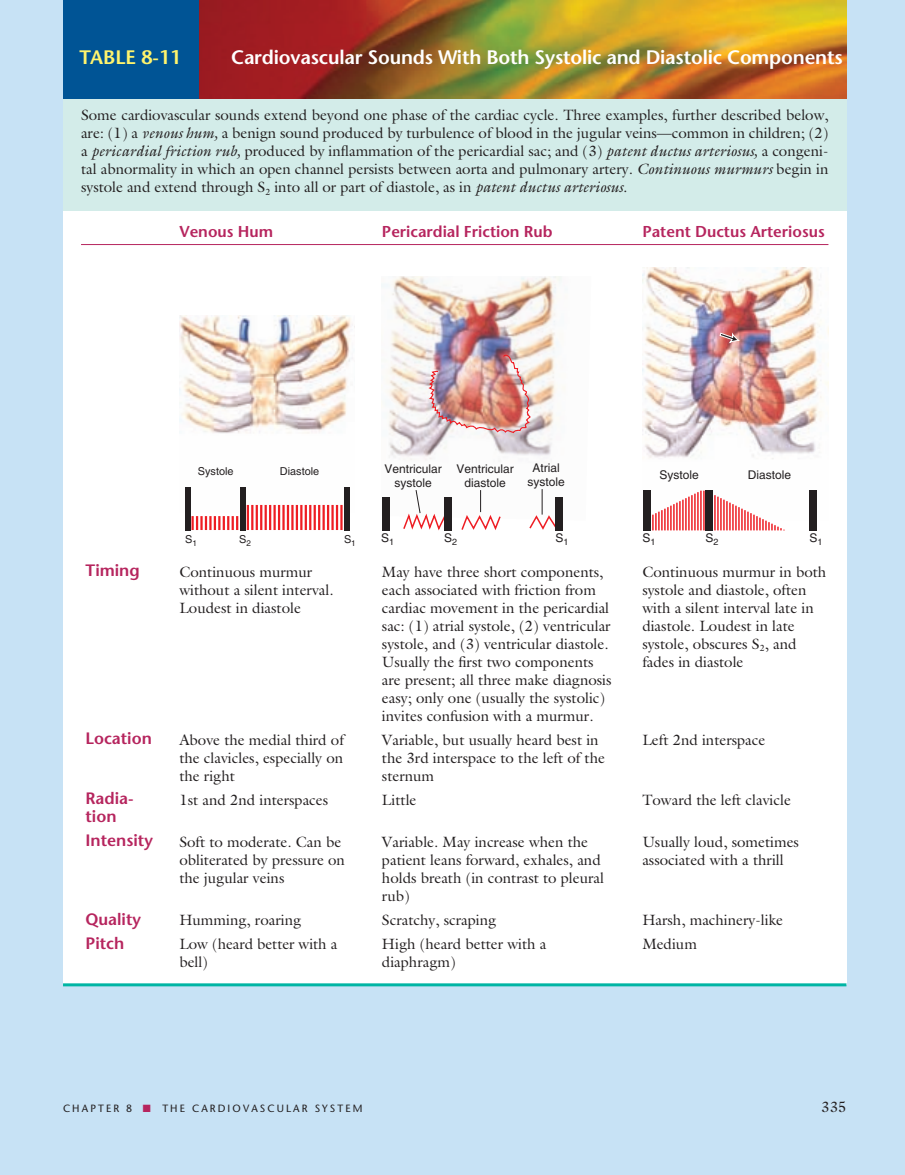
<style>
.page{position:relative;width:905px;height:1175px;background:#fff}
.page>*{position:absolute;margin:0;border:0;box-sizing:border-box;transform-origin:0 0}
.t1{font:600 19.5px "Stone Sans";letter-spacing:-.01em;color:#fff}
.t2{font:600 19.5px "Stone Sans";color:#fff46d}
.t3{font:600 16.5px/18px "Stone Sans";color:#b6255e}
.t4{font:600 15.75px "Stone Sans";color:#b6255e}
.t5{font:15px/18px "Galliard";color:#231f20}
.t6{font:12px/13.5px "Helvetica";color:#231f20;text-align:center}
.t7{font:10.95px "Helvetica";color:#231f20}
.t8{font:10.5px "Stone Sans";letter-spacing:.2em;color:#231f20}
.s1{font-style:italic}
.s2{color:#b6255e}
</style>
<div class="page">
<div style="left:0;top:0;width:904px;height:1174px;background:#c7e2f5"></div>
<img style="left:198px;top:0;width:648px;height:99px">
<div style="left:63px;top:0;width:135px;height:99px;background:#005495"></div>
<div style="left:63px;top:99px;width:783px;height:885px;background:#fff"></div>
<div style="left:63px;top:99px;width:783px;height:111px;background:#d3ece9"></div>
<hr style="left:63px;top:983px;width:783px;height:3px;background:#00b5a4">
<hr style="left:81px;top:244px;width:747px;height:1px;background:#b6255e">
<img style="left:382px;top:277px;width:183px;height:243px">
<div style="left:382px;top:497px;width:7px;height:33px;background:#231f20"></div>
<div style="left:444px;top:497px;width:8px;height:33px;background:#231f20"></div>
<div style="left:555px;top:497px;width:8px;height:33px;background:#231f20"></div>
<svg style="left:402px;top:489px;width:45px;height:42px"></svg>
<svg style="left:460px;top:490px;width:42px;height:40px"></svg>
<svg style="left:528px;top:489px;width:30px;height:42px"></svg>
<img style="left:426px;top:354px;width:106px;height:80px">
<img style="left:179px;top:316px;width:176px;height:197px">
<hr style="left:247px;top:505px;width:2px;height:25px;background:#ee1d23">
<hr style="left:251px;top:505px;width:2px;height:25px;background:#ee1d23">
<hr style="left:256px;top:505px;width:2px;height:25px;background:#ee1d23">
<hr style="left:260px;top:505px;width:2px;height:25px;background:#ee1d23">
<hr style="left:264px;top:505px;width:3px;height:25px;background:#ee1d23">
<hr style="left:269px;top:505px;width:2px;height:25px;background:#ee1d23">
<hr style="left:273px;top:505px;width:3px;height:25px;background:#ee1d23">
<hr style="left:278px;top:505px;width:2px;height:25px;background:#ee1d23">
<hr style="left:282px;top:505px;width:3px;height:25px;background:#ee1d23">
<hr style="left:287px;top:505px;width:2px;height:25px;background:#ee1d23">
<hr style="left:291px;top:505px;width:2px;height:25px;background:#ee1d23">
<hr style="left:296px;top:505px;width:2px;height:25px;background:#ee1d23">
<hr style="left:300px;top:505px;width:2px;height:25px;background:#ee1d23">
<hr style="left:305px;top:505px;width:2px;height:25px;background:#ee1d23">
<hr style="left:309px;top:505px;width:2px;height:25px;background:#ee1d23">
<hr style="left:313px;top:505px;width:3px;height:25px;background:#ee1d23">
<hr style="left:318px;top:505px;width:2px;height:25px;background:#ee1d23">
<hr style="left:322px;top:505px;width:3px;height:25px;background:#ee1d23">
<hr style="left:327px;top:505px;width:2px;height:25px;background:#ee1d23">
<hr style="left:331px;top:505px;width:3px;height:25px;background:#ee1d23">
<hr style="left:336px;top:505px;width:2px;height:25px;background:#ee1d23">
<hr style="left:340px;top:505px;width:2px;height:25px;background:#ee1d23">
<svg style="left:236px;top:516px;width:2px;height:14px"></svg>
<hr style="left:231px;top:516px;width:3px;height:14px;background:#ee1d23">
<svg style="left:205px;top:516px;width:24px;height:14px"></svg>
<hr style="left:200px;top:516px;width:3px;height:14px;background:#ee1d23">
<svg style="left:196px;top:516px;width:2px;height:14px"></svg>
<hr style="left:191px;top:516px;width:3px;height:14px;background:#ee1d23">
<div style="left:185px;top:487px;width:6px;height:44px;background:#231f20"></div>
<div style="left:240px;top:487px;width:5px;height:44px;background:#231f20"></div>
<div style="left:344px;top:487px;width:6px;height:44px;background:#231f20"></div>
<img style="left:642px;top:268px;width:186px;height:252px">
<div style="left:643px;top:490px;width:7px;height:40px;background:#231f20"></div>
<div style="left:705px;top:490px;width:8px;height:40px;background:#231f20"></div>
<div style="left:809px;top:490px;width:7px;height:40px;background:#231f20"></div>
<svg style="left:652px;top:501px;width:28px;height:29px"></svg>
<hr style="left:682px;top:499px;width:1px;height:31px;background:#ee1d23">
<hr style="left:685px;top:498px;width:1px;height:32px;background:#ee1d23">
<hr style="left:688px;top:496px;width:1px;height:34px;background:#ee1d23">
<hr style="left:691px;top:495px;width:1px;height:35px;background:#ee1d23">
<hr style="left:694px;top:493px;width:1px;height:37px;background:#ee1d23">
<hr style="left:697px;top:492px;width:1px;height:38px;background:#ee1d23">
<hr style="left:700px;top:490px;width:1px;height:40px;background:#ee1d23">
<hr style="left:703px;top:490px;width:1px;height:40px;background:#ee1d23">
<hr style="left:714px;top:495px;width:1px;height:35px;background:#ee1d23">
<hr style="left:717px;top:496px;width:1px;height:34px;background:#ee1d23">
<hr style="left:720px;top:498px;width:1px;height:32px;background:#ee1d23">
<hr style="left:723px;top:499px;width:1px;height:31px;background:#ee1d23">
<svg style="left:726px;top:501px;width:58px;height:29px"></svg>
<svg style="left:719px;top:333px;width:20px;height:10px"></svg>
<h1 class="t2" style="left:80px;top:49px;width:103px">TABLE 8-11</h1>
<h1 class="t1" style="left:231px;top:49px;width:613px">Cardiovascular Sounds With Both Systolic and Diastolic Components</h1>
<p class="t5" style="left:81px;top:106px;width:749px;text-align:justify">Some cardiovascular sounds extend beyond one phase of the cardiac cycle. Three examples, further described below, are: (1) a <span class="s1">venous hum,</span> a benign sound produced by turbulence of blood in the jugular veins—common in children; (2) a <span class="s1">pericardial friction rub,</span> produced by inflammation of the pericardial sac; and (3) <span class="s1">patent ductus arteriosus,</span> a congeni&shy;tal abnormality in which an open channel persists between aorta and pulmonary artery. <span class="s1">Continuous murmurs</span> begin in systole and extend through S<sub>2</sub> into all or part of diastole, as in <span class="s1">patent ductus arteriosus.</span></p>
<p class="t4" style="left:179px;top:225px;width:95px">Venous Hum</p>
<p class="t4" style="left:382px;top:225px;width:172px">Pericardial Friction Rub</p>
<p class="t4" style="left:642px;top:225px;width:184px">Patent Ductus Arteriosus</p>
<p class="t7" style="left:198px;top:466px;width:37px">Systole</p>
<p class="t7" style="left:280px;top:466px;width:41px">Diastole</p>
<p class="t6" style="left:384px;top:463px;width:59px">Ventricular systole</p>
<p class="t6" style="left:456px;top:463px;width:59px">Ventricular diastole</p>
<p class="t6" style="left:527px;top:462px;width:39px">Atrial systole</p>
<p class="t6" style="left:659px;top:468px;width:41px">Systole</p>
<p class="t6" style="left:747px;top:468px;width:45px">Diastole</p>
<p class="t7" style="left:185px;top:535px;width:13px">S<sub>1</sub></p>
<p class="t7" style="left:239px;top:535px;width:13px">S<sub>2</sub></p>
<p class="t7" style="left:344px;top:535px;width:13px">S<sub>1</sub></p>
<p class="t6" style="left:642px;top:532px;width:15px">S<sub>1</sub></p>
<p class="t6" style="left:705px;top:532px;width:15px">S<sub>2</sub></p>
<p class="t6" style="left:809px;top:532px;width:15px">S<sub>1</sub></p>
<p class="t6" style="left:381px;top:532px;width:15px">S<sub>1</sub></p>
<p class="t6" style="left:444px;top:532px;width:15px">S<sub>2</sub></p>
<p class="t6" style="left:555px;top:532px;width:15px">S<sub>1</sub></p>
<p class="t3" style="left:86px;top:563px;width:56px">Timing</p>
<p class="t5" style="left:179px;top:562px;width:156px">Continuous murmur without a silent interval.<br>Loudest in diastole</p>
<p class="t3" style="left:86px;top:731px;width:68px">Location</p>
<p class="t3" style="left:86px;top:791px;width:50px">Radia&shy;tion</p>
<p class="t3" style="left:86px;top:833px;width:69px">Intensity</p>
<p class="t3" style="left:86px;top:908px;width:57px;line-height:24px">Quality<br>Pitch</p>
<p class="t5" style="left:179px;top:730px;width:166px;text-align:justify">Above the medial third of the clavicles, especially on the right</p>
<p class="t5" style="left:179px;top:790px;width:150px">1st and 2nd interspaces</p>
<p class="t5" style="left:179px;top:832px;width:167px">Soft to moderate. Can be obliterated by pressure on the jugular veins</p>
<p class="t5" style="left:179px;top:907px;width:159px;line-height:24px">Humming, roaring<br>Low (heard better with a</p>
<p class="t5" style="left:179px;top:952px;width:30px">bell)</p>
<p class="t5" style="left:382px;top:562px;width:231px">May have three short components, each associated with friction from cardiac movement in the pericardial sac: (1) atrial systole, (2) ventricular systole, and (3) ventricular diastole.<br>Usually the first two components are present; all three make diagnosis easy; only one (usually the systolic) invites confusion with a murmur.</p>
<p class="t5" style="left:382px;top:730px;width:224px">Variable, but usually heard best in the 3rd interspace to the left of the sternum</p>
<p class="t5" style="left:382px;top:790px;width:36px">Little</p>
<p class="t5" style="left:382px;top:832px;width:223px">Variable. May increase when the patient leans forward, exhales, and holds breath (in contrast to pleural rub)</p>
<p class="t5" style="left:382px;top:907px;width:166px;line-height:24px">Scratchy, scraping<br>High (heard better with a</p>
<p class="t5" style="left:382px;top:952px;width:75px">diaphragm)</p>
<p class="t5" style="left:642px;top:562px;width:185px">Continuous murmur in both systole and diastole, often with a silent interval late in diastole. Loudest in late systole, obscures S<sub>2</sub>, and fades in diastole</p>
<p class="t5" style="left:642px;top:730px;width:124px">Left 2nd interspace</p>
<p class="t5" style="left:642px;top:790px;width:150px">Toward the left clavicle</p>
<p class="t5" style="left:642px;top:832px;width:158px">Usually loud, sometimes associated with a thrill</p>
<p class="t5" style="left:642px;top:907px;width:142px;line-height:24px">Harsh, machinery-like<br>Medium</p>
<p class="t8" style="left:63px;top:1104px;width:301px">CHAPTER 8 <span class="s2">■</span> THE CARDIOVASCULAR SYSTEM</p>
<p class="t5" style="left:821px;top:1098px;width:27px">335</p>
</div>
